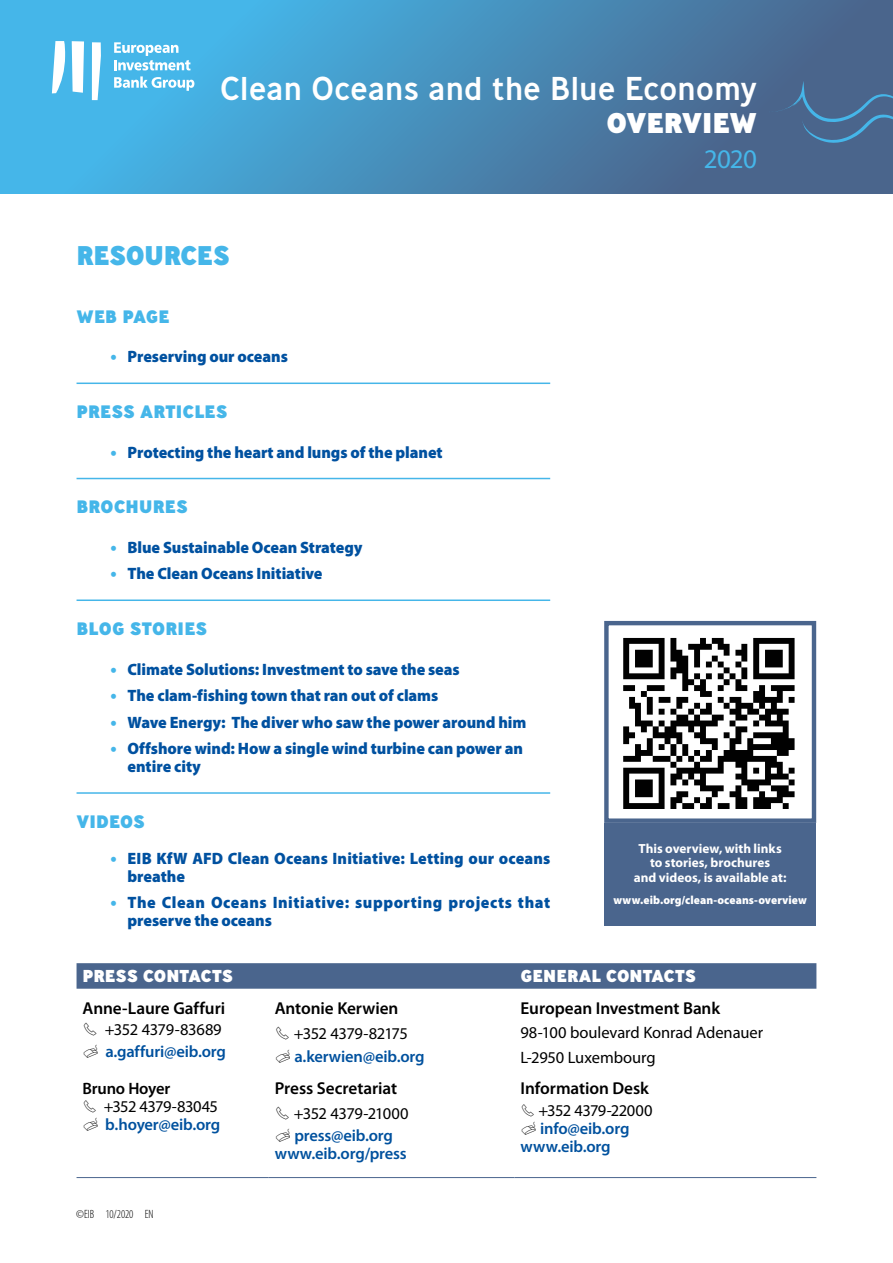
<style>
.page{position:relative;width:893px;height:1263px;background:#fff}
.page>*{position:absolute;margin:0;border:0;box-sizing:border-box;transform-origin:0 0}
.t1{font:500 33px "Ministry";letter-spacing:-.005em;color:#fff}
.t2{font:800 28.5px "Ministry";letter-spacing:-.005em;color:#fff}
.t3{font:800 27px "Ministry";letter-spacing:-.01em;color:#45b6e9}
.t4{font:27px "Myriad Pro";color:#45b6e9}
.t5{font:800 18px "Ministry";letter-spacing:.01em;color:#45b6e9}
.t6{font:600 17.25px "Myriad Pro";letter-spacing:-.005em;color:#000}
.t7{font:800 17.25px "Ministry";color:#fff}
.t8{font:900 16.5px/18px "Myriad Pro";letter-spacing:-.005em;color:#0051a0}
.t9{font:600 16.5px/22.2px "Myriad Pro";letter-spacing:-.01em;color:#00519e;text-align:right}
.t10{font:900 16.5px/18px "Myriad Pro";letter-spacing:.03em;color:#0051a0}
.t11{font:16.5px/24px "Myriad Pro";letter-spacing:-.005em;color:#000}
.t12{font:16.5px/22.2px "Myriad Pro";letter-spacing:-.03em;color:#000;text-align:center}
.t13{font:16.5px "Myriad Pro";letter-spacing:-.035em;color:#000}
.t14{font:600 16.5px "Myriad Pro";letter-spacing:-.01em;color:#000}
.t15{font:700 13.2px/14.7px "Myriad Pro";color:#fff;text-align:center}
.t16{font:300 condensed 12px "Myriad Pro";color:#000}
.t17{font:900 11.7px "Myriad Pro";letter-spacing:.005em;color:#fff}
.s1{font-size:18px;color:#45b6e9}
.s2{color:#000}
.s3{font-weight:400;color:#000}
.s4{font-weight:600;color:#00519e}
</style>
<div class="page">
<svg style="left:0;top:0;width:893px;height:193px;background:#478fbc"></svg>
<svg style="left:770px;top:81px;width:123px;height:62px;background:#496b93"></svg>
<svg style="left:114px;top:42px;width:77px;height:28px"></svg>
<svg style="left:52px;top:41px;width:13px;height:52px"></svg>
<svg style="left:72px;top:41px;width:12px;height:52px"></svg>
<svg style="left:92px;top:42px;width:9px;height:58px"></svg>
<svg style="left:114px;top:76px;width:80px;height:15px"></svg>
<hr style="left:77px;top:383px;width:473px;height:1px;background:#45b6e9">
<hr style="left:77px;top:478px;width:473px;height:1px;background:#45b6e9">
<hr style="left:77px;top:599px;width:473px;height:2px;background:#45b6e9">
<hr style="left:77px;top:792px;width:473px;height:2px;background:#45b6e9">
<img style="left:623px;top:637px;width:172px;height:172px">
<div style="left:604px;top:621px;width:212px;height:202px;border:4px solid #4a658d"></div>
<div style="left:604px;top:823px;width:212px;height:102px;background:#4a658d"></div>
<svg style="left:77px;top:963px;width:739px;height:26px;background:#4d678f"></svg>
<hr style="left:77px;top:1177px;width:192px;height:1px;background:#4a658d">
<hr style="left:269px;top:1177px;width:245px;height:1px;background:#4a658d">
<hr style="left:514px;top:1177px;width:302px;height:1px;background:#4a658d">
<h1 class="t1" style="left:220px;top:67px;width:539px">Clean Oceans and the Blue Economy</h1>
<h2 class="t2" style="left:606px;top:103px;width:152px">OVERVIEW</h2>
<h3 class="t4" style="left:704px;top:144px;width:55px">2020</h3>
<h3 class="t3" style="left:77px;top:237px;width:155px">RESOURCES</h3>
<p class="t5" style="left:77px;top:304px;width:94px">WEB PAGE</p>
<p class="t8" style="left:111px;top:348px;width:179px"><span class="s1">•</span> Preserving our oceans</p>
<p class="t5" style="left:77px;top:399px;width:152px">PRESS ARTICLES</p>
<p class="t8" style="left:111px;top:443px;width:334px"><span class="s1">•</span> Protecting the heart and lungs of the planet</p>
<p class="t5" style="left:77px;top:495px;width:113px">BROCHURES</p>
<p class="t8" style="left:111px;top:538px;width:254px"><span class="s1">•</span> Blue Sustainable Ocean Strategy</p>
<p class="t8" style="left:111px;top:565px;width:214px"><span class="s1">•</span> The Clean Oceans Initiative</p>
<p class="t5" style="left:77px;top:616px;width:132px">BLOG STORIES</p>
<p class="t8" style="left:111px;top:660px;width:351px"><span class="s1">•</span> Climate Solutions: Investment to save the seas</p>
<p class="t8" style="left:111px;top:687px;width:329px"><span class="s1">•</span> The clam-fishing town that ran out of clams</p>
<p class="t8" style="left:111px;top:713px;width:417px"><span class="s1">•</span> Wave Energy: The diver who saw the power around him</p>
<p class="t8" style="left:128px;top:740px;width:397px;text-indent:-17px"><span class="s1">•</span> Offshore wind: How a single wind turbine can power an entire city</p>
<p class="t5" style="left:77px;top:809px;width:70px">VIDEOS</p>
<p class="t8" style="left:128px;top:849px;width:424px;text-indent:-17px"><span class="s1">•</span> EIB KfW AFD Clean Oceans Initiative: Letting our oceans breathe</p>
<p class="t10" style="left:128px;top:894px;width:424px;text-indent:-17px"><span class="s1">•</span> The Clean Oceans Initiative: supporting projects that preserve the oceans</p>
<p class="t15" style="left:634px;top:841px;width:154px">This overview, with links to stories, brochures<br>and videos, is available at:</p>
<p class="t17" style="left:613px;top:894px;width:195px">www.eib.org/clean-oceans-overview</p>
<p class="t7" style="left:83px;top:964px;width:152px">PRESS CONTACTS</p>
<p class="t7" style="left:520px;top:964px;width:177px">GENERAL CONTACTS</p>
<p class="t6" style="left:83px;top:999px;width:144px">Anne-Laure Gaffuri</p>
<p class="t9" style="left:83px;top:1019px;width:145px"><span class="s2">✓</span> <span class="s3">+352 4379-83689 </span>a.gaffuri@eib.org</p>
<p class="t6" style="left:520px;top:999px;width:201px">European Investment Bank</p>
<p class="t11" style="left:520px;top:1021px;width:244px">98-100 boulevard Konrad Adenauer<br>L-2950 Luxembourg</p>
<p class="t6" style="left:275px;top:999px;width:125px">Antonie Kerwien</p>
<p class="t9" style="left:294px;top:1023px;width:132px;text-align:left;text-indent:-20px"><span class="s2">✓</span> <span class="s3">+352 4379-82175 </span>a.kerwien@eib.org</p>
<p class="t14" style="left:83px;top:1079px;width:89px">Bruno Hoyer</p>
<p class="t9" style="left:83px;top:1097px;width:139px;line-height:18px"><span class="s2">✓</span> <span class="s3">+352 4379-83045 </span>b.hoyer@eib.org</p>
<p class="t16" style="left:76px;top:1207px;width:79px">©EIB 10/2020 EN</p>
<p class="t6" style="left:275px;top:1079px;width:124px">Press Secretariat</p>
<p class="t12" style="left:275px;top:1103px;width:135px">✓ +352 4379-21000 <span class="s4">press@eib.org</span></p>
<p class="t9" style="left:275px;top:1143px;width:133px">www.eib.org/press</p>
<p class="t6" style="left:520px;top:1079px;width:130px">Information Desk</p>
<p class="t13" style="left:520px;top:1102px;width:133px">✓ +352 4379-22000</p>
<p class="t9" style="left:540px;top:1118px;width:91px">info@eib.org</p>
<p class="t9" style="left:520px;top:1136px;width:92px">www.eib.org</p>
</div>
